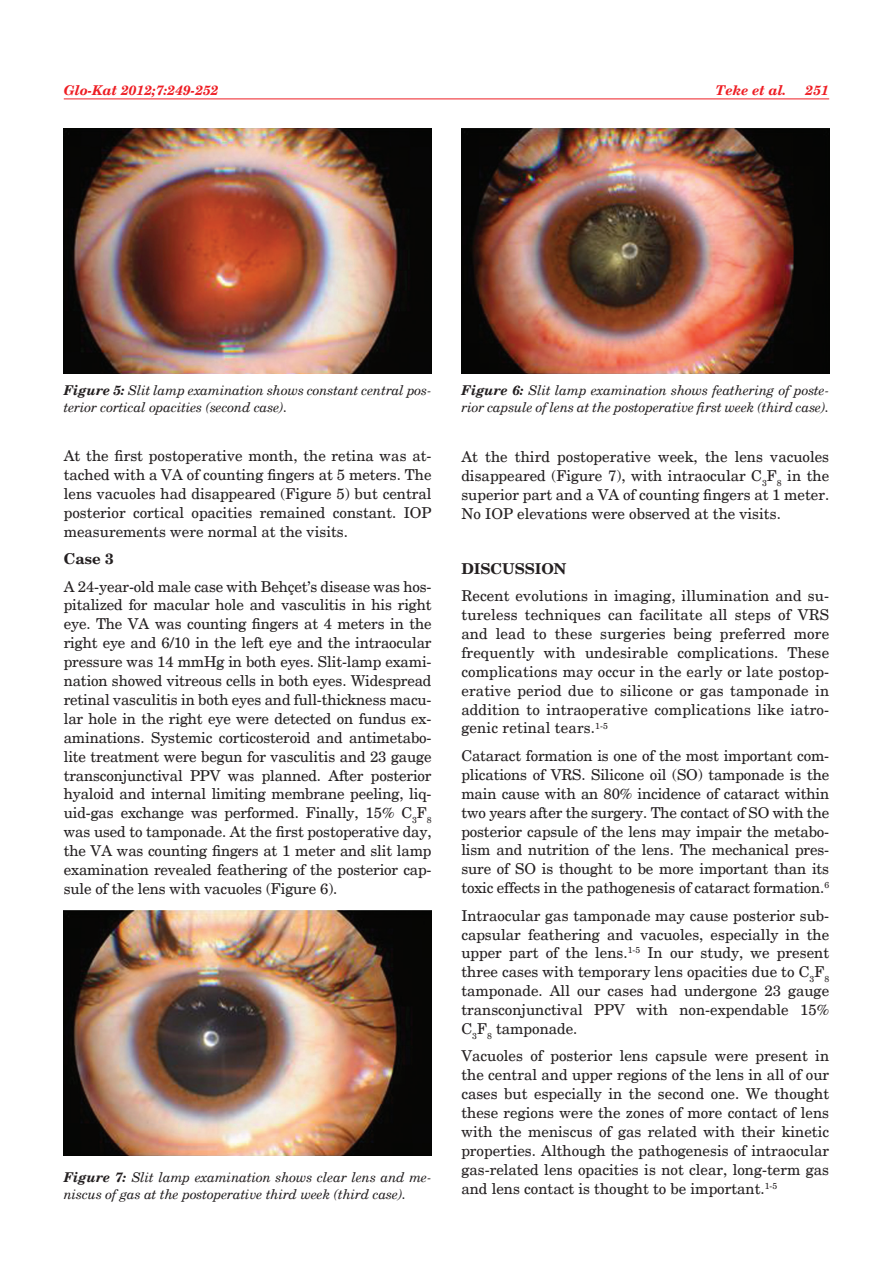
<style>
.page{position:relative;width:893px;height:1263px;background:#fff}
.page>*{position:absolute;margin:0;border:0;box-sizing:border-box;transform-origin:0 0}
.t1{font:15px/18.9px "New Century Schlbk";color:#231f20;text-align:justify}
.t2{font:700 15px "New Century Schlbk";color:#231f20}
.dipnotlar{font:italic 13.5px/16.5px "New Century Schlbk";letter-spacing:-.01em;color:#231f20}
.t3{font:italic 700 13.5px "New Century Schlbk";color:#ee1d23}
.s1{font-weight:700}
</style>
<div class="page">
<hr style="left:64px;top:99px;width:765px;height:1px;background:#ee1d23">
<img style="left:64px;top:129px;width:368px;height:244px">
<img style="left:64px;top:910px;width:368px;height:246px">
<img style="left:461px;top:129px;width:368px;height:244px">
<p class="t3" style="left:64px;top:82px;width:156px">Glo-Kat 2012;7:249-252</p>
<p class="t3" style="left:716px;top:82px;width:72px">Teke et al.</p>
<p class="t3" style="left:806px;top:82px;width:25px">251</p>
<p class="dipnotlar" style="left:64px;top:382px;width:369px"><span class="s1">Figure 5:</span> Slit lamp examination shows constant central pos&shy;terior cortical opacities (second case).</p>
<p class="t1" style="left:64px;top:446px;width:369px">At the first postoperative month, the retina was at&shy;tached with a VA of counting fingers at 5 meters. The lens vacuoles had disappeared (Figure 5) but central posterior cortical opacities remained constant. IOP measurements were normal at the visits.</p>
<p class="t2" style="left:64px;top:549px;width:51px">Case 3</p>
<p class="t1" style="left:64px;top:577px;width:369px">A 24-year-old male case with Behçet’s disease was hos&shy;pitalized for macular hole and vasculitis in his right eye. The VA was counting fingers at 4 meters in the right eye and 6/10 in the left eye and the intraocular pressure was 14 mmHg in both eyes. Slit-lamp exami&shy;nation showed vitreous cells in both eyes. Widespread retinal vasculitis in both eyes and full-thickness macu&shy;lar hole in the right eye were detected on fundus ex&shy;aminations. Systemic corticosteroid and antimetabo&shy;lite treatment were begun for vasculitis and 23 gauge transconjunctival PPV was planned. After posterior hyaloid and internal limiting membrane peeling, liq&shy;uid-gas exchange was performed. Finally, 15% C<sub>3</sub>F<sub>8 </sub>was used to tamponade. At the first postoperative day, the VA was counting fingers at 1 meter and slit lamp examination revealed feathering of the posterior cap&shy;sule of the lens with vacuoles (Figure 6).</p>
<p class="dipnotlar" style="left:64px;top:1169px;width:369px"><span class="s1">Figure 7:</span> Slit lamp examination shows clear lens and me&shy;niscus of gas at the postoperative third week (third case).</p>
<p class="dipnotlar" style="left:462px;top:382px;width:369px"><span class="s1">Figure 6:</span> Slit lamp examination shows feathering of poste&shy;rior capsule of lens at the postoperative first week (third case).</p>
<p class="t1" style="left:461px;top:448px;width:369px">At the third postoperative week, the lens vacuoles disappeared (Figure 7), with intraocular C<sub>3</sub>F<sub>8</sub> in the superior part and a VA of counting fingers at 1 meter.<br>No IOP elevations were observed at the visits.</p>
<p class="t2" style="left:461px;top:559px;width:106px">DISCUSSION</p>
<p class="t1" style="left:461px;top:586px;width:369px">Recent evolutions in imaging, illumination and su&shy;tureless techniques can facilitate all steps of VRS and lead to these surgeries being preferred more frequently with undesirable complications. These complications may occur in the early or late postop&shy;erative period due to silicone or gas tamponade in addition to intraoperative complications like iatro&shy;genic retinal tears.<sup>1-5</sup></p>
<p class="t1" style="left:461px;top:746px;width:369px">Cataract formation is one of the most important com&shy;plications of VRS. Silicone oil (SO) tamponade is the main cause with an 80% incidence of cataract within two years after the surgery. The contact of SO with the posterior capsule of the lens may impair the metabo&shy;lism and nutrition of the lens. The mechanical pres&shy;sure of SO is thought to be more important than its toxic effects in the pathogenesis of cataract formation.<sup>6</sup></p>
<p class="t1" style="left:461px;top:906px;width:369px">Intraocular gas tamponade may cause posterior sub&shy;capsular feathering and vacuoles, especially in the upper part of the lens.<sup>1-5</sup> In our study, we present three cases with temporary lens opacities due to C<sub>3</sub>F<sub>8 </sub>tamponade. All our cases had undergone 23 gauge transconjunctival PPV with non-expendable 15% C<sub>3</sub>F<sub>8</sub> tamponade.</p>
<p class="t1" style="left:461px;top:1047px;width:369px">Vacuoles of posterior lens capsule were present in the central and upper regions of the lens in all of our cases but especially in the second one. We thought these regions were the zones of more contact of lens with the meniscus of gas related with their kinetic properties. Although the pathogenesis of intraocular gas-related lens opacities is not clear, long-term gas and lens contact is thought to be important.<sup>1-5</sup></p>
</div>
